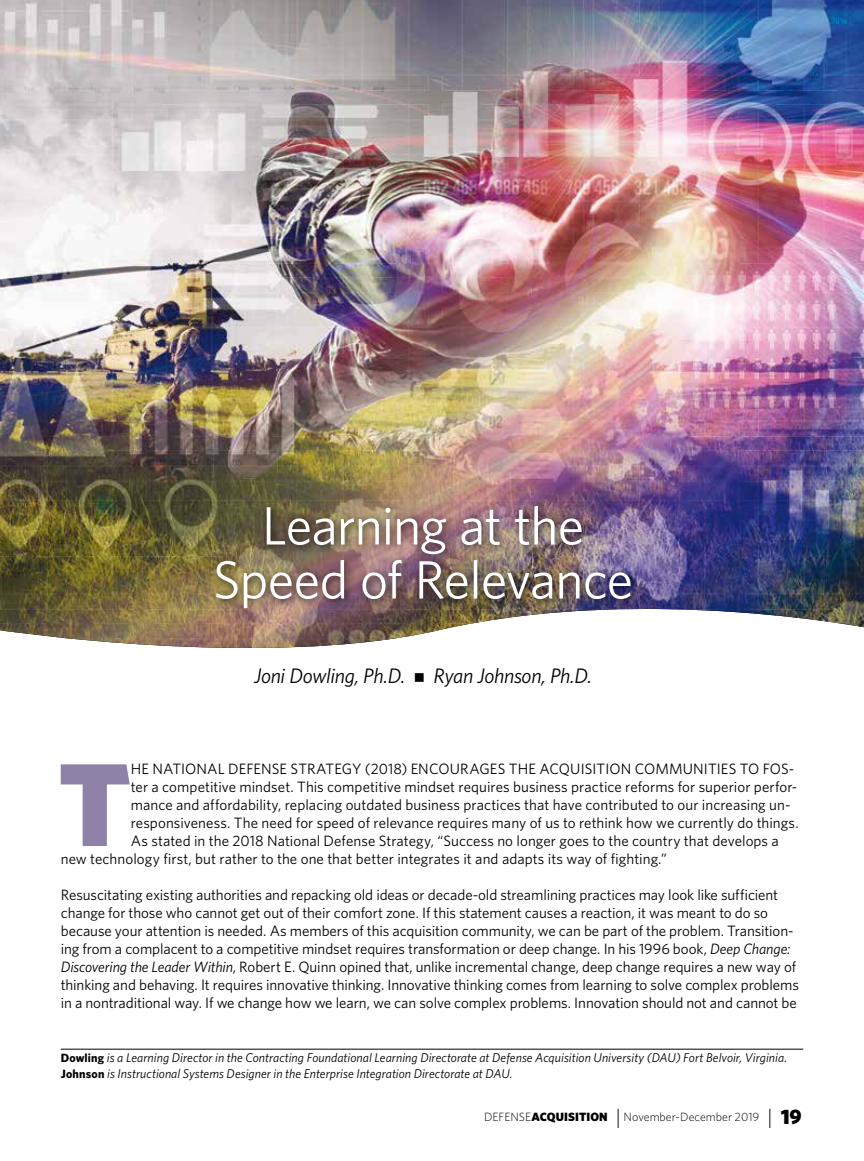
<style>
.page{position:relative;width:864px;height:1161px;background:#fff}
.page>*{position:absolute;margin:0;border:0;box-sizing:border-box;transform-origin:0 0}
.t1{font:900 118.35px "Whitney";color:#8f82a9}
.headline{font:54px/54px "Whitney";letter-spacing:-.02em;color:#fff;text-align:center}
.byline{font:italic 21px "Whitney";letter-spacing:-.015em;color:#000}
.body_text{font:15px "Whitney";letter-spacing:-.005em;color:#000}
.body_text_start{font:15px "Whitney";letter-spacing:.005em;color:#000}
.t2{font:italic 12.75px/16.5px "Whitney";letter-spacing:.005em;color:#000}
.t3{font:300 12px "Whitney";letter-spacing:.005em;color:#000}
.s1{font-style:italic}
.s2{font-weight:700;font-style:normal;font-size:12px}
.s3{font-weight:900}
.s4{font-size:21px}
.s5{font-weight:900;font-size:21px}
</style>
<div class="page">
<hr style="left:61px;top:1049px;width:742px;height:1px;background:#000">
<img style="left:0;top:0;width:864px;height:648px">
<div style="left:211px;top:501px;width:429px;height:117px;background:#000;opacity:.75"></div>
<h1 class="headline" style="left:213px;top:498px;width:422px">Learning at the<br>Speed of Relevance</h1>
<p class="byline" style="left:254px;top:663px;width:339px">Joni Dowling, Ph.D. ■ Ryan Johnson, Ph.D.</p>
<p class="t1" style="left:58px;top:732px;width:74px">T</p>
<p class="body_text_start" style="left:131px;top:760px;width:665px">HE NATIONAL DEFENSE STRATEGY (2018) ENCOURAGES THE ACQUISITION COMMUNITIES TO FOS-</p>
<p class="body_text_start" style="left:131px;top:778px;width:668px">ter a competitive mindset. This competitive mindset requires business practice reforms for superior perfor-</p>
<p class="body_text_start" style="left:131px;top:796px;width:661px">mance and affordability, replacing outdated business practices that have contributed to our increasing un-</p>
<p class="body_text_start" style="left:131px;top:814px;width:670px">responsiveness. The need for speed of relevance requires many of us to rethink how we currently do things.</p>
<p class="body_text_start" style="left:131px;top:832px;width:650px">As stated in the 2018 National Defense Strategy, “Success no longer goes to the country that develops a</p>
<p class="body_text_start" style="left:61px;top:850px;width:608px">new technology first, but rather to the one that better integrates it and adapts its way of fighting.”</p>
<p class="body_text" style="left:61px;top:886px;width:719px">Resuscitating existing authorities and repacking old ideas or decade-old streamlining practices may look like sufficient</p>
<p class="body_text" style="left:61px;top:904px;width:709px">change for those who cannot get out of their comfort zone. If this statement causes a reaction, it was meant to do so</p>
<p class="body_text" style="left:61px;top:922px;width:734px">because your attention is needed. As members of this acquisition community, we can be part of the problem. Transition-</p>
<p class="body_text" style="left:61px;top:940px;width:731px">ing from a complacent to a competitive mindset requires transformation or deep change. In his 1996 book, <span class="s1">Deep Change:</span></p>
<p class="body_text" style="left:61px;top:958px;width:737px"><span class="s1">Discovering the Leader Within</span>, Robert E. Quinn opined that, unlike incremental change, deep change requires a new way of</p>
<p class="body_text" style="left:61px;top:976px;width:740px">thinking and behaving. It requires innovative thinking. Innovative thinking comes from learning to solve complex problems</p>
<p class="body_text" style="left:61px;top:994px;width:738px">in a nontraditional way. If we change how we learn, we can solve complex problems. Innovation should not and cannot be</p>
<p class="t2" style="left:61px;top:1049px;width:728px"><span class="s2">Dowling</span> is a Learning Director in the Contracting Foundational Learning Directorate at Defense Acquisition University (DAU) Fort Belvoir, Virginia.<br><span class="s2">Johnson</span> is Instructional Systems Designer in the Enterprise Integration Directorate at DAU.</p>
<p class="t3" style="left:484px;top:1110px;width:319px">DEFENSE<span class="s3">ACQUISITION</span> <span class="s4">|</span> November-December 2019 <span class="s4">|</span> <span class="s5">19</span></p>
</div>
